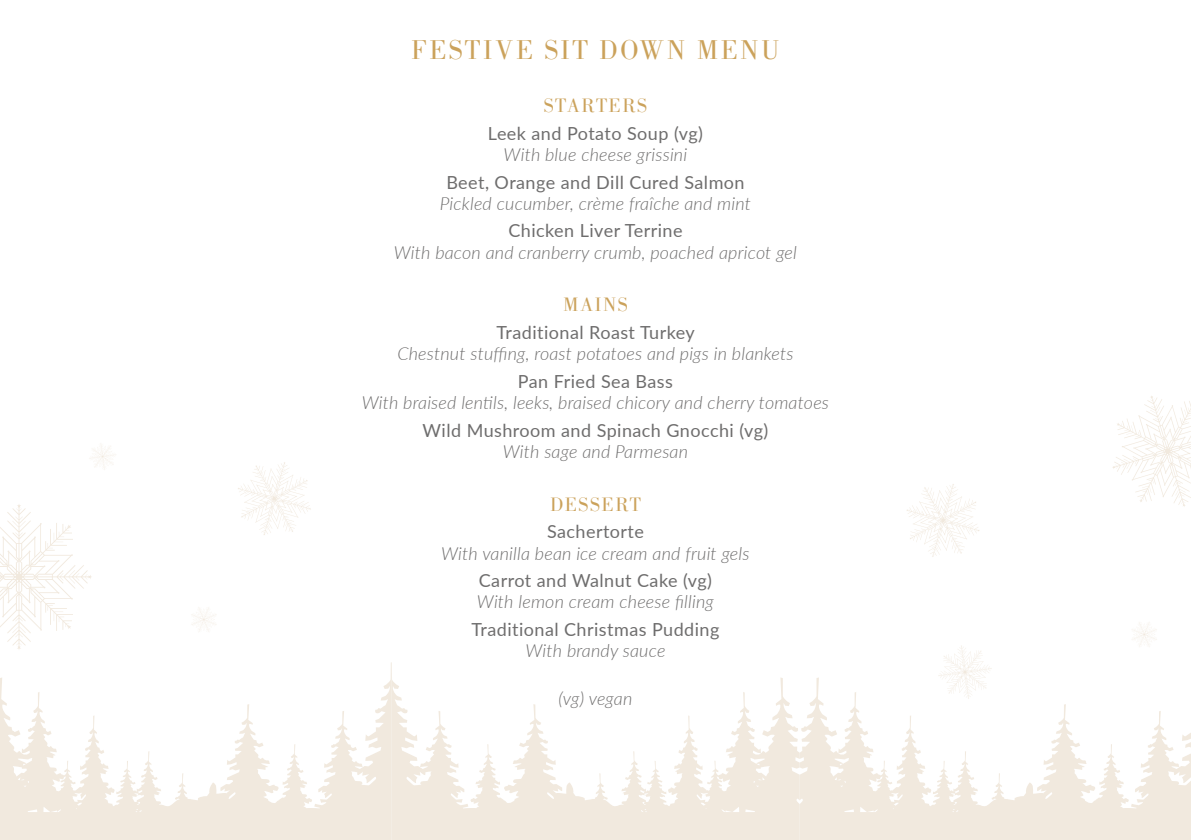
<style>
.page{position:relative;width:1191px;height:840px;background:#fff}
.page>*{position:absolute;margin:0;border:0;box-sizing:border-box;transform-origin:0 0}
.t1{font:28px "Bodoni LT";letter-spacing:.085em;color:#cba25b}
.t2{font:20px "Bodoni LT";letter-spacing:.075em;color:#cba25b}
.t3{font:italic 300 18px "Lato";letter-spacing:.01em;color:#6e6d6d}
.t4{font:18px "Lato";letter-spacing:.025em;color:#6e6d6d}
</style>
<div class="page">
<svg style="left:391px;top:662px;width:408px;height:177px"></svg>
<svg style="left:0;top:672px;width:391px;height:167px"></svg>
<svg style="left:799px;top:677px;width:392px;height:162px"></svg>
<svg style="left:0;top:505px;width:92px;height:144px"></svg>
<svg style="left:1112px;top:396px;width:79px;height:110px"></svg>
<svg style="left:238px;top:462px;width:73px;height:73px"></svg>
<svg style="left:907px;top:484px;width:73px;height:73px"></svg>
<svg style="left:938px;top:645px;width:54px;height:53px"></svg>
<svg style="left:89px;top:445px;width:25px;height:25px"></svg>
<svg style="left:1132px;top:622px;width:25px;height:25px"></svg>
<svg style="left:191px;top:607px;width:25px;height:25px"></svg>
<div style="left:533px;top:544px;width:193px;height:140px;background:#fff"></div>
<h1 class="t1" style="left:411px;top:34px;width:370px">FESTIVE SIT DOWN MENU</h1>
<p class="t2" style="left:544px;top:94px;width:105px">STARTERS</p>
<p class="t4" style="left:488px;top:120px;width:216px">Leek and Potato Soup (vg)</p>
<p class="t3" style="left:503px;top:142px;width:185px">With blue cheese grissini</p>
<p class="t4" style="left:446px;top:169px;width:300px">Beet, Orange and Dill Cured Salmon</p>
<p class="t3" style="left:440px;top:191px;width:313px">Pickled cucumber, crème fraîche and mint</p>
<p class="t4" style="left:508px;top:218px;width:176px">Chicken Liver Terrine</p>
<p class="t3" style="left:394px;top:240px;width:405px">With bacon and cranberry crumb, poached apricot gel</p>
<p class="t2" style="left:563px;top:293px;width:66px">MAINS</p>
<p class="t4" style="left:496px;top:319px;width:200px">Traditional Roast Turkey</p>
<p class="t3" style="left:397px;top:341px;width:398px">Chestnut stuffing, roast potatoes and pigs in blankets</p>
<p class="t4" style="left:518px;top:368px;width:157px">Pan Fried Sea Bass</p>
<p class="t3" style="left:362px;top:390px;width:469px">With braised lentils, leeks, braised chicory and cherry tomatoes</p>
<p class="t4" style="left:422px;top:417px;width:347px">Wild Mushroom and Spinach Gnocchi (vg)</p>
<p class="t3" style="left:503px;top:439px;width:187px">With sage and Parmesan</p>
<p class="t2" style="left:550px;top:492px;width:92px">DESSERT</p>
<p class="t4" style="left:547px;top:518px;width:98px">Sachertorte</p>
<p class="t3" style="left:441px;top:540px;width:310px">With vanilla bean ice cream and fruit gels</p>
<p class="t4" style="left:479px;top:567px;width:235px">Carrot and Walnut Cake (vg)</p>
<p class="t3" style="left:477px;top:589px;width:238px">With lemon cream cheese filling</p>
<p class="t4" style="left:471px;top:616px;width:249px">Traditional Christmas Pudding</p>
<p class="t3" style="left:525px;top:638px;width:141px">With brandy sauce</p>
<p class="t3" style="left:558px;top:685px;width:75px">(vg) vegan</p>
</div>
